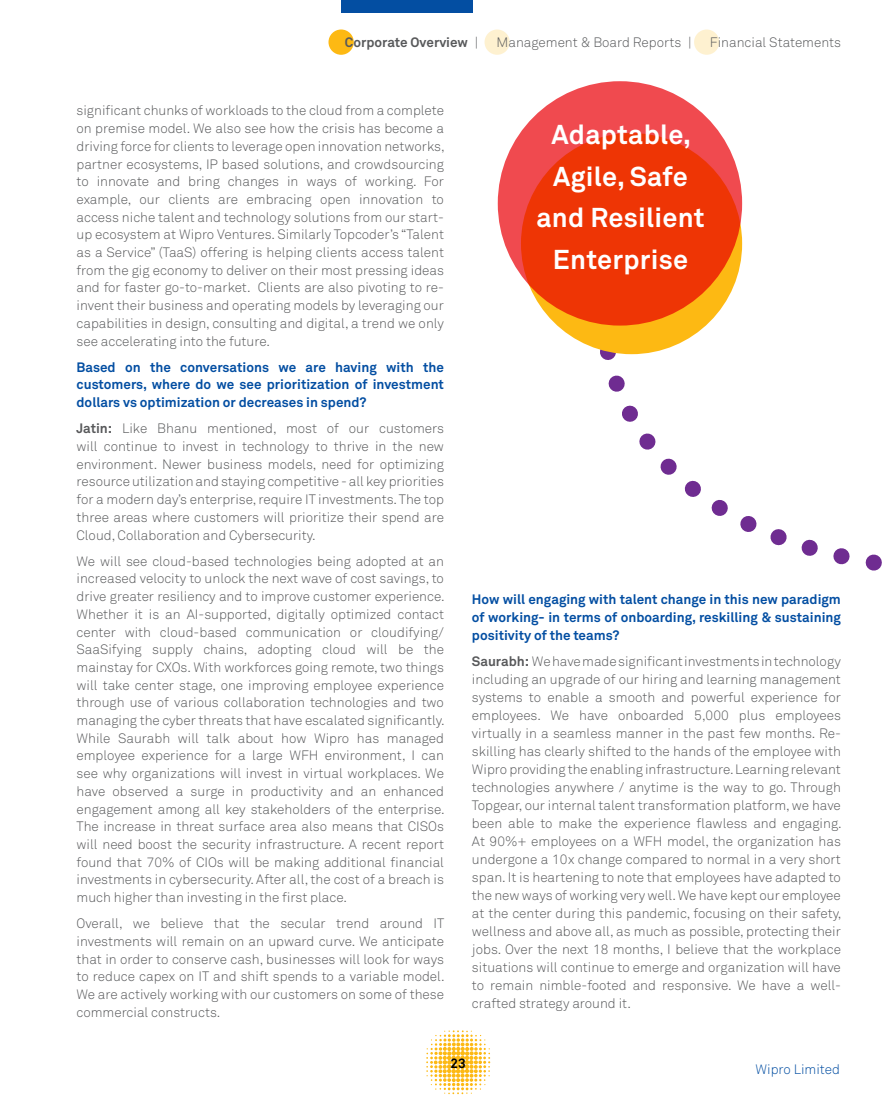
<style>
.page{position:relative;width:891px;height:1107px;background:#fff}
.page>*{position:absolute;margin:0;border:0;box-sizing:border-box;transform-origin:0 0}
.t1{font:700 27px/41.4px "Wipro Akkurat";letter-spacing:.01em;color:#fff;text-align:center}
.t2{font:300 13.5px/17.7px "Wipro Akkurat";color:#58595b;text-align:justify}
.t3{font:700 13.5px/18px "Wipro Akkurat";color:#034ea2;text-align:justify}
.t4{font:700 13.5px "Wipro Akkurat";color:#58595b}
.t5{font:300 13.5px "Wipro Akkurat";color:#034ea2}
.t6{font:700 13.5px "Wipro Akkurat";color:#000}
.s1{font-weight:300}
.s2{font-weight:700}
</style>
<div class="page">
<svg style="left:426px;top:1030px;width:64px;height:64px"></svg>
<div style="left:329px;top:29px;width:25px;height:26px;background:#fdb913;border-radius:50%"></div>
<div style="left:485px;top:29px;width:25px;height:26px;background:#fef1d0;border-radius:50%"></div>
<div style="left:694px;top:29px;width:25px;height:26px;background:#fef1d0;border-radius:50%"></div>
<div style="left:341px;top:0;width:132px;height:12px;background:#034ea2"></div>
<svg style="left:590px;top:333px;width:292px;height:238px"></svg>
<div style="left:521px;top:133px;width:221px;height:221px;background:#fdb913;border-radius:50%"></div>
<svg style="left:498px;top:81px;width:244px;height:245px;fill:#ee3505"></svg>
<hr style="left:0;top:104px;width:1px;height:458px;background:#0089cf">
<p class="t4" style="left:345px;top:34px;width:135px">Corporate Overview <span class="s1">|</span></p>
<p class="t2" style="left:497px;top:34px;width:196px">Management &amp; Board Reports |</p>
<p class="t2" style="left:710px;top:34px;width:133px">Financial Statements</p>
<p class="t2" style="left:77px;top:102px;width:370px">significant chunks of workloads to the cloud from a complete on premise model. We also see how the crisis has become a driving force for clients to leverage open innovation networks, partner ecosystems, IP based solutions, and crowdsourcing to innovate and bring changes in ways of working. For example, our clients are embracing open innovation to access niche talent and technology solutions from our start&shy;up ecosystem at Wipro Ventures. Similarly Topcoder’s “Talent as a Service” (TaaS) offering is helping clients access talent from the gig economy to deliver on their most pressing ideas and for faster go-to-market. Clients are also pivoting to re&shy;invent their business and operating models by leveraging our capabilities in design, consulting and digital, a trend we only see accelerating into the future.</p>
<p class="t3" style="left:77px;top:358px;width:369px">Based on the conversations we are having with the customers, where do we see prioritization of investment dollars vs optimization or decreases in spend?</p>
<p class="t2" style="left:77px;top:420px;width:369px"><span class="s2">Jatin:</span> Like Bhanu mentioned, most of our customers will continue to invest in technology to thrive in the new environment. Newer business models, need for optimizing resource utilization and staying competitive - all key priorities for a modern day’s enterprise, require IT investments. The top three areas where customers will prioritize their spend are Cloud, Collaboration and Cybersecurity.</p>
<p class="t2" style="left:77px;top:552px;width:370px">We will see cloud-based technologies being adopted at an increased velocity to unlock the next wave of cost savings, to drive greater resiliency and to improve customer experience.<br>Whether it is an AI-supported, digitally optimized contact center with cloud-based communication or cloudifying/ SaaSifying supply chains, adopting cloud will be the mainstay for CXOs. With workforces going remote, two things will take center stage, one improving employee experience through use of various collaboration technologies and two managing the cyber threats that have escalated significantly.<br>While Saurabh will talk about how Wipro has managed employee experience for a large WFH environment, I can see why organizations will invest in virtual workplaces. We have observed a surge in productivity and an enhanced engagement among all key stakeholders of the enterprise.<br>The increase in threat surface area also means that CISOs will need boost the security infrastructure. A recent report found that 70% of CIOs will be making additional financial investments in cybersecurity. After all, the cost of a breach is much higher than investing in the first place.</p>
<p class="t2" style="left:77px;top:915px;width:370px">Overall, we believe that the secular trend around IT investments will remain on an upward curve. We anticipate that in order to conserve cash, businesses will look for ways to reduce capex on IT and shift spends to a variable model.<br>We are actively working with our customers on some of these commercial constructs.</p>
<h1 class="t1" style="left:537px;top:114px;width:170px">Adaptable,<br>Agile, Safe and Resilient<br>Enterprise</h1>
<p class="t3" style="left:472px;top:590px;width:370px">How will engaging with talent change in this new paradigm of working- in terms of onboarding, reskilling &amp; sustaining positivity of the teams?</p>
<p class="t2" style="left:472px;top:653px;width:371px"><span class="s2">Saurabh:</span> We have made significant investments in technology including an upgrade of our hiring and learning management systems to enable a smooth and powerful experience for employees. We have onboarded 5,000 plus employees virtually in a seamless manner in the past few months. Re&shy;skilling has clearly shifted to the hands of the employee with Wipro providing the enabling infrastructure. Learning relevant technologies anywhere / anytime is the way to go. Through Topgear, our internal talent transformation platform, we have been able to make the experience flawless and engaging.<br>At 90%+ employees on a WFH model, the organization has undergone a 10x change compared to normal in a very short span. It is heartening to note that employees have adapted to the new ways of working very well. We have kept our employee at the center during this pandemic, focusing on their safety, wellness and above all, as much as possible, protecting their jobs. Over the next 18 months, I believe that the workplace situations will continue to emerge and organization will have to remain nimble-footed and responsive. We have a well&shy;crafted strategy around it.</p>
<p class="t6" style="left:451px;top:1055px;width:17px">23</p>
<p class="t5" style="left:756px;top:1061px;width:86px">Wipro Limited</p>
</div>
